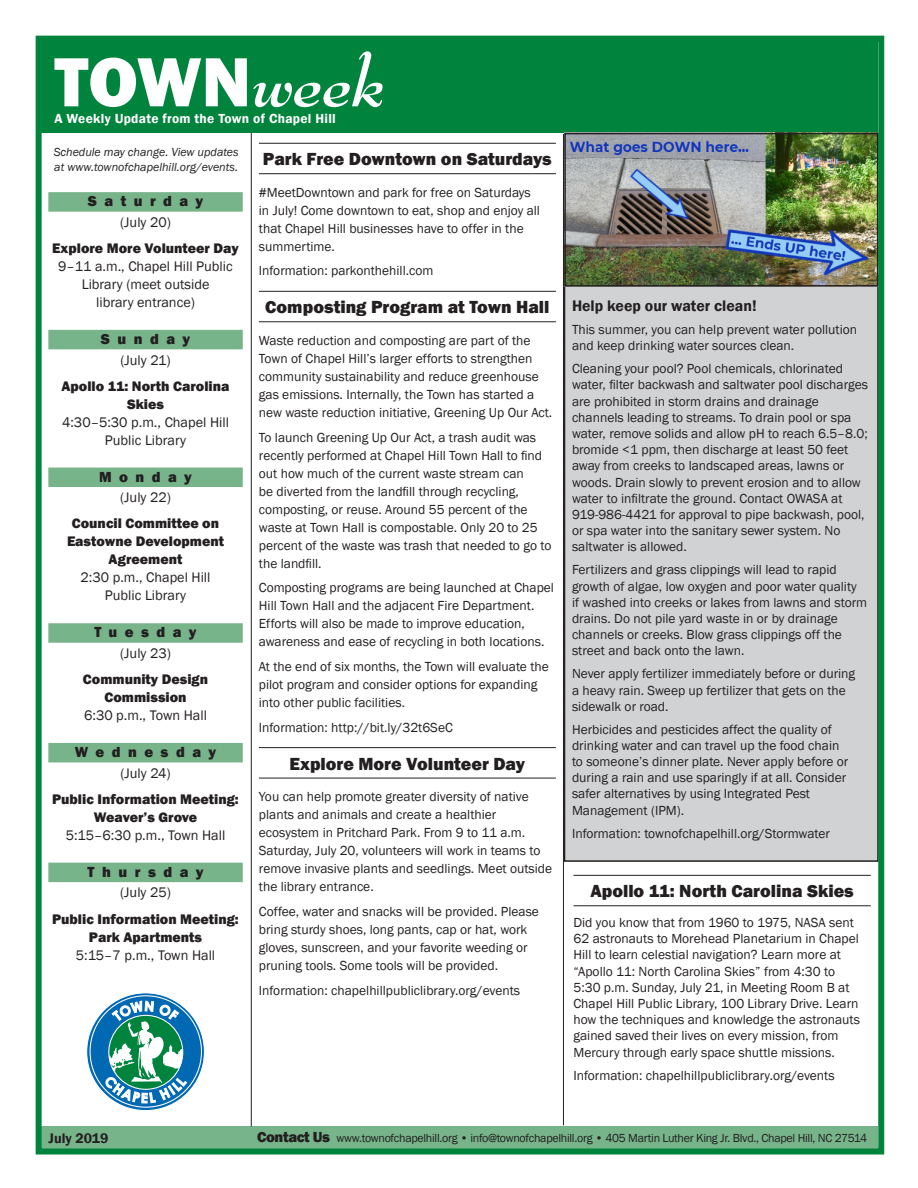
<style>
.page{position:relative;width:918px;height:1188px;background:#fff}
.page>*{position:absolute;margin:0;border:0;box-sizing:border-box;transform-origin:0 0}
.t1{font:800 72px "Franklin Gothic";color:#fff}
.t2{font:800 18px "Franklin Gothic";color:#231f20}
.Feature_Title{font:600 15.75px "Franklin Gothic";color:#231f20}
.Day{font:800 15px "Franklin Gothic";letter-spacing:.5em;color:#231f20}
.Meeting_Info{font:14.25px/18px "Franklin Gothic";color:#231f20;text-align:center}
.Meeting_Info_Bold{font:800 14.25px/18px "Franklin Gothic";color:#231f20;text-align:center}
.Meeting_Info-2{font:600 14.25px "Franklin Gothic";color:#231f20}
.t3{font:13.5px/16.2px "Franklin Gothic";color:#231f20}
.t4{font:600 13.5px "Franklin Gothic";letter-spacing:.02em;color:#fff}
.t5{font:12px "Franklin Gothic";letter-spacing:-.025em;color:#231f20}
.Meeting_Info-3{font:italic 12px/15px "Franklin Gothic";color:#231f20}
.s1{font-family:"Bernhard Modern Std";font-weight:700;font-style:italic}
.s2{font-weight:800;font-size:15px}
</style>
<div class="page">
<div style="left:41px;top:40px;width:837px;height:93px;background:#00843d"></div>
<div style="left:565px;top:136px;width:313px;height:725px;background:#d1d2d4"></div>
<hr style="left:259px;top:143px;width:297px;height:1px;background:#231f20">
<hr style="left:259px;top:173px;width:297px;height:1px;background:#231f20">
<hr style="left:259px;top:291px;width:297px;height:1px;background:#231f20">
<hr style="left:259px;top:321px;width:297px;height:1px;background:#231f20">
<hr style="left:259px;top:747px;width:297px;height:1px;background:#231f20">
<hr style="left:259px;top:778px;width:297px;height:1px;background:#231f20">
<hr style="left:563px;top:134px;width:1px;height:991px;background:#231f20">
<div style="left:48px;top:192px;width:195px;height:20px;background:#77b48a"></div>
<div style="left:48px;top:330px;width:195px;height:19px;background:#77b48a"></div>
<div style="left:48px;top:468px;width:195px;height:19px;background:#77b48a"></div>
<div style="left:48px;top:623px;width:195px;height:20px;background:#77b48a"></div>
<div style="left:48px;top:743px;width:195px;height:19px;background:#77b48a"></div>
<div style="left:48px;top:863px;width:195px;height:19px;background:#77b48a"></div>
<div style="left:40px;top:1126px;width:838px;height:23px;background:#77b48a"></div>
<hr style="left:573px;top:875px;width:298px;height:1px;background:#231f20">
<hr style="left:573px;top:905px;width:298px;height:1px;background:#231f20">
<img style="left:567px;top:136px;width:308px;height:148px">
<div style="left:564px;top:133px;width:314px;height:154px;border:2px solid #231f20"></div>
<div style="left:36px;top:36px;width:848px;height:1119px;border:6px solid #00843d"></div>
<hr style="left:251px;top:133px;width:1px;height:993px;background:#231f20">
<svg style="left:87px;top:993px;width:117px;height:118px"></svg>
<div style="left:90px;top:996px;width:111px;height:111px;background:#0168b3;border-radius:50%"></div>
<svg style="left:106px;top:1001px;width:81px;height:102px"></svg>
<p class="t1" style="left:54px;top:36px;width:331px">TOWN<span class="s1">week</span></p>
<p class="t4" style="left:54px;top:110px;width:283px">A Weekly Update from the Town of Chapel Hill</p>
<p class="Meeting_Info-3" style="left:54px;top:145px;width:186px">Schedule may change. View updates at www.townofchapelhill.org/events.</p>
<p class="Day" style="left:88px;top:192px;width:117px">Saturday</p>
<p class="Meeting_Info" style="left:120px;top:214px;width:52px">(July 20)</p>
<p class="Meeting_Info_Bold" style="left:52px;top:239px;width:188px">Explore More Volunteer Day</p>
<p class="Meeting_Info" style="left:58px;top:258px;width:176px">9–11 a.m., Chapel Hill Public<br>Library (meet outside<br>library entrance)</p>
<p class="Day" style="left:101px;top:329px;width:91px">Sunday</p>
<p class="Meeting_Info" style="left:120px;top:351px;width:52px">(July 21)</p>
<p class="Meeting_Info_Bold" style="left:62px;top:377px;width:170px">Apollo 11: North Carolina<br>Skies</p>
<p class="Meeting_Info" style="left:62px;top:413px;width:168px">4:30–5:30 p.m., Chapel Hill<br>Public Library</p>
<p class="Day" style="left:99px;top:467px;width:94px">Monday</p>
<p class="Meeting_Info" style="left:120px;top:489px;width:52px">(July 22)</p>
<p class="Meeting_Info_Bold" style="left:67px;top:515px;width:159px">Council Committee on<br>Eastowne Development<br>Agreement</p>
<p class="Meeting_Info" style="left:81px;top:569px;width:131px">2:30 p.m., Chapel Hill<br>Public Library</p>
<p class="Day" style="left:94px;top:623px;width:104px">Tuesday</p>
<p class="Meeting_Info" style="left:120px;top:645px;width:52px">(July 23)</p>
<p class="Meeting_Info_Bold" style="left:83px;top:670px;width:127px">Community Design<br>Commission</p>
<p class="Meeting_Info" style="left:84px;top:707px;width:124px">6:30 p.m., Town Hall</p>
<p class="Day" style="left:75px;top:742px;width:143px">Wednesday</p>
<p class="Meeting_Info" style="left:120px;top:764px;width:52px">(July 24)</p>
<p class="Meeting_Info_Bold" style="left:52px;top:790px;width:188px">Public Information Meeting:<br>Weaver’s Grove</p>
<p class="Meeting_Info" style="left:66px;top:826px;width:161px">5:15–6:30 p.m., Town Hall</p>
<p class="Day" style="left:88px;top:862px;width:118px">Thursday</p>
<p class="Meeting_Info" style="left:120px;top:884px;width:52px">(July 25)</p>
<p class="Meeting_Info_Bold" style="left:52px;top:910px;width:188px">Public Information Meeting:<br>Park Apartments</p>
<p class="Meeting_Info" style="left:76px;top:946px;width:141px">5:15–7 p.m., Town Hall</p>
<p class="t2" style="left:263px;top:148px;width:290px">Park Free Downtown on Saturdays</p>
<p class="t3" style="left:259px;top:184px;width:283px;line-height:18px">#MeetDowntown and park for free on Saturdays in July! Come downtown to eat, shop and enjoy all that Chapel Hill businesses have to offer in the summertime.</p>
<p class="t3" style="left:259px;top:263px;width:176px">Information: parkonthehill.com</p>
<p class="t2" style="left:265px;top:296px;width:286px">Composting Program at Town Hall</p>
<p class="t3" style="left:259px;top:332px;width:295px;line-height:18px">Waste reduction and composting are part of the Town of Chapel Hill’s larger efforts to strengthen community sustainability and reduce greenhouse gas emissions. Internally, the Town has started a new waste reduction initiative, Greening Up Our Act.</p>
<p class="t3" style="left:259px;top:428px;width:294px;line-height:18px">To launch Greening Up Our Act, a trash audit was recently performed at Chapel Hill Town Hall to find out how much of the current waste stream can<br>be diverted from the landfill through recycling, composting, or reuse. Around 55 percent of the waste at Town Hall is compostable. Only 20 to 25 percent of the waste was trash that needed to go to the landfill.</p>
<p class="t3" style="left:259px;top:579px;width:297px;line-height:18px">Composting programs are being launched at Chapel Hill Town Hall and the adjacent Fire Department.<br>Efforts will also be made to improve education, awareness and ease of recycling in both locations.</p>
<p class="t3" style="left:259px;top:658px;width:291px;line-height:18px">At the end of six months, the Town will evaluate the pilot program and consider options for expanding into other public facilities.</p>
<p class="t3" style="left:259px;top:719px;width:195px">Information: http://bit.ly/32t6SeC</p>
<p class="t2" style="left:290px;top:752px;width:237px">Explore More Volunteer Day</p>
<p class="t3" style="left:259px;top:788px;width:295px;line-height:18px">You can help promote greater diversity of native plants and animals and create a healthier ecosystem in Pritchard Park. From 9 to 11 a.m.<br>Saturday, July 20, volunteers will work in teams to remove invasive plants and seedlings. Meet outside the library entrance.</p>
<p class="t3" style="left:259px;top:903px;width:282px;line-height:18px">Coffee, water and snacks will be provided. Please bring sturdy shoes, long pants, cap or hat, work gloves, sunscreen, and your favorite weeding or pruning tools. Some tools will be provided.</p>
<p class="t3" style="left:259px;top:982px;width:263px">Information: chapelhillpubliclibrary.org/events</p>
<p class="Feature_Title" style="left:572px;top:296px;width:186px">Help keep our water clean!</p>
<p class="t3" style="left:572px;top:322px;width:287px">This summer, you can help prevent water pollution and keep drinking water sources clean.</p>
<p class="t3" style="left:572px;top:361px;width:298px">Cleaning your pool? Pool chemicals, chlorinated water, filter backwash and saltwater pool discharges are prohibited in storm drains and drainage channels leading to streams. To drain pool or spa water, remove solids and allow pH to reach 6.5–8.0; bromide &lt;1 ppm, then discharge at least 50 feet away from creeks to landscaped areas, lawns or woods. Drain slowly to prevent erosion and to allow water to infiltrate the ground. Contact OWASA at 919-986-4421 for approval to pipe backwash, pool, or spa water into the sanitary sewer system. No saltwater is allowed.</p>
<p class="t3" style="left:572px;top:562px;width:297px">Fertilizers and grass clippings will lead to rapid growth of algae, low oxygen and poor water quality if washed into creeks or lakes from lawns and storm drains. Do not pile yard waste in or by drainage channels or creeks. Blow grass clippings off the street and back onto the lawn.</p>
<p class="t3" style="left:572px;top:666px;width:285px">Never apply fertilizer immediately before or during a heavy rain. Sweep up fertilizer that gets on the sidewalk or road.</p>
<p class="t3" style="left:572px;top:721px;width:278px">Herbicides and pesticides affect the quality of drinking water and can travel up the food chain to someone’s dinner plate. Never apply before or during a rain and use sparingly if at all. Consider safer alternatives by using Integrated Pest Management (IPM).</p>
<p class="t3" style="left:572px;top:825px;width:259px">Information: townofchapelhill.org/Stormwater</p>
<p class="t2" style="left:590px;top:880px;width:265px">Apollo 11: North Carolina Skies</p>
<p class="t3" style="left:573px;top:915px;width:288px">Did you know that from 1960 to 1975, NASA sent 62 astronauts to Morehead Planetarium in Chapel Hill to learn celestial navigation? Learn more at “Apollo 11: North Carolina Skies” from 4:30 to 5:30 p.m. Sunday, July 21, in Meeting Room B at Chapel Hill Public Library, 100 Library Drive. Learn how the techniques and knowledge the astronauts gained saved their lives on every mission, from Mercury through early space shuttle missions.</p>
<p class="t3" style="left:573px;top:1067px;width:263px">Information: chapelhillpubliclibrary.org/events</p>
<p class="Meeting_Info-2" style="left:49px;top:1130px;width:62px">July 2019</p>
<p class="t5" style="left:257px;top:1131px;width:612px"><span class="s2">Contact Us</span> www.townofchapelhill.org • info@townofchapelhill.org • 405 Martin Luther King Jr. Blvd., Chapel Hill, NC 27514</p>
</div>
